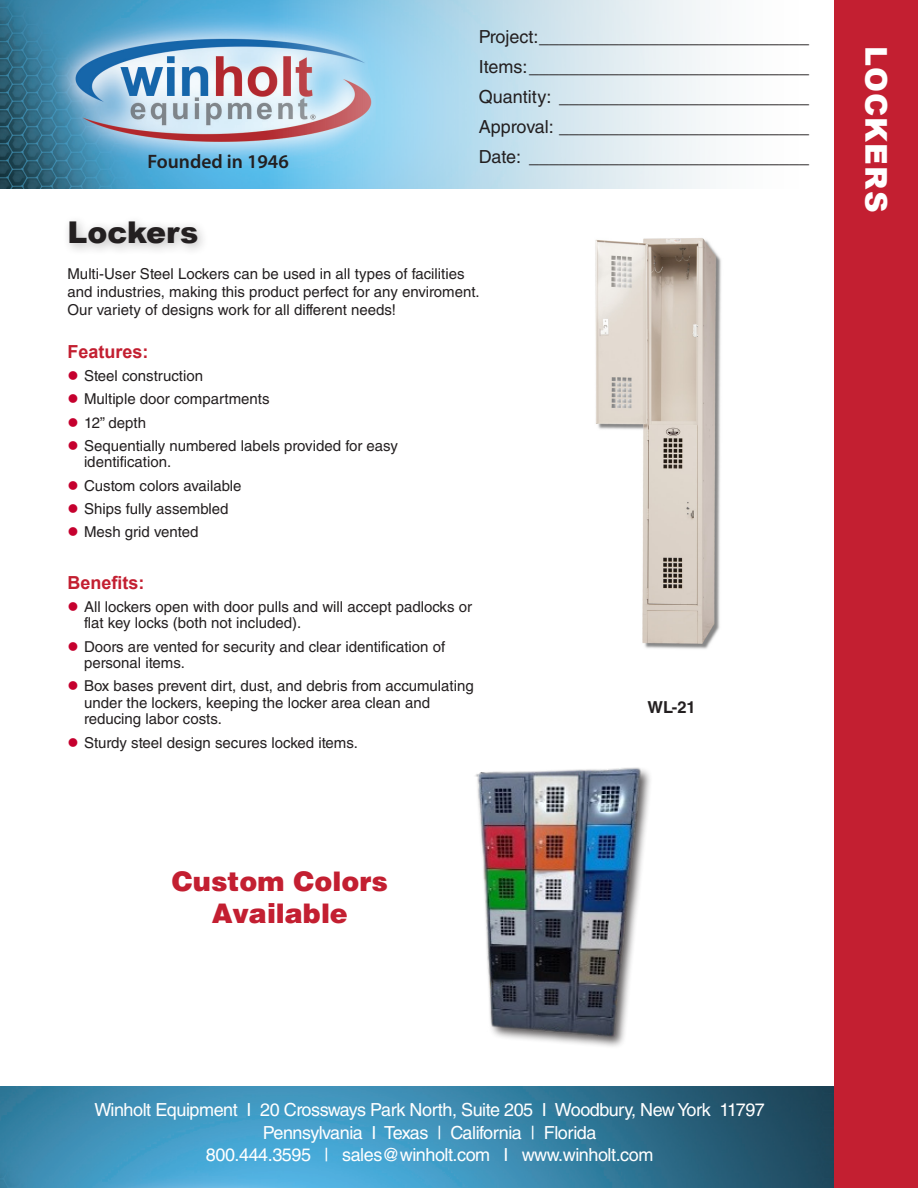
<style>
.page{position:relative;width:918px;height:1188px;background:#fff}
.page>*{position:absolute;margin:0;border:0;box-sizing:border-box;transform-origin:0 0}
.Sidebar_Titles_FL{font:900 30px "Arial";letter-spacing:.035em;color:#fff}
.Subtitles_Product_Names{font:900 30px "Arial";color:#231f20}
.Subhead{font:900 27px/32.4px "Helvetica LT Std";color:#c31f31;text-align:center}
.t1{font:600 19.5px "Myriad Pro";color:#231f20}
.Lined_copy_at_top{font:18px "Helvetica LT Std";color:#231f20}
.t2{font:18px/22.5px "Helvetica LT Std";letter-spacing:-.025em;color:#fff;text-align:center}
.Product_descriptor{font:700 18px "Arial";color:#c31f31}
.Subhead-2{font:700 18px "Arial";color:#c31f31}
.Photo_Caption{font:700 16.5px "Helvetica LT Std";color:#231f20}
.Product_descriptor-2{font:15px/16.5px "Helvetica LT Std";color:#231f20}
.s1{color:#c5002e}
</style>
<div class="page">
<img style="left:0;top:1087px;width:834px;height:101px">
<div style="left:834px;top:0;width:84px;height:1188px;background:#c31f31"></div>
<img style="left:0;top:0;width:710px;height:189px">
<div style="left:62px;top:214px;width:148px;height:42px;background:#231f20;opacity:.3"></div>
<img style="left:475px;top:767px;width:175px;height:280px">
<img style="left:595px;top:238px;width:126px;height:411px">
<h3 class="t1" style="left:147px;top:149px;width:143px">Founded in 1946</h3>
<p class="Subtitles_Product_Names" style="left:68px;top:210px;width:132px">Lockers</p>
<p class="Lined_copy_at_top" style="left:479px;top:26px;width:332px">Project:___________________________</p>
<p class="Lined_copy_at_top" style="left:479px;top:56px;width:332px">Items:____________________________</p>
<p class="Lined_copy_at_top" style="left:479px;top:86px;width:332px">Quantity: _________________________</p>
<p class="Lined_copy_at_top" style="left:479px;top:116px;width:332px">Approval: _________________________</p>
<p class="Lined_copy_at_top" style="left:479px;top:146px;width:332px">Date: ____________________________</p>
<p class="Product_descriptor-2" style="left:68px;top:264px;width:414px;line-height:18px">Multi-User Steel Lockers can be used in all types of facilities and industries, making this product perfect for any enviroment.<br>Our variety of designs work for all different needs!</p>
<p class="Product_descriptor" style="left:68px;top:339px;width:83px">Features:</p>
<p class="Product_descriptor-2" style="left:68px;top:368px;width:137px"><span class="s1">●</span> Steel construction</p>
<p class="Product_descriptor-2" style="left:68px;top:391px;width:204px"><span class="s1">●</span> Multiple door compartments</p>
<p class="Product_descriptor-2" style="left:68px;top:414px;width:80px"><span class="s1">●</span> 12” depth</p>
<p class="Product_descriptor-2" style="left:84px;top:437px;width:315px;text-indent:-16px"><span class="s1">●</span> Sequentially numbered labels provided for easy identification.</p>
<p class="Product_descriptor-2" style="left:68px;top:477px;width:176px"><span class="s1">●</span> Custom colors available</p>
<p class="Product_descriptor-2" style="left:68px;top:500px;width:162px"><span class="s1">●</span> Ships fully assembled</p>
<p class="Product_descriptor-2" style="left:68px;top:524px;width:132px"><span class="s1">●</span> Mesh grid vented</p>
<p class="Subhead-2" style="left:68px;top:570px;width:79px">Benefits:</p>
<p class="Product_descriptor-2" style="left:84px;top:598px;width:390px;text-indent:-16px"><span class="s1">●</span> All lockers open with door pulls and will accept padlocks or flat key locks (both not included).</p>
<p class="Product_descriptor-2" style="left:84px;top:638px;width:363px;text-indent:-16px"><span class="s1">●</span> Doors are vented for security and clear identification of personal items.</p>
<p class="Product_descriptor-2" style="left:84px;top:678px;width:391px;text-indent:-16px"><span class="s1">●</span> Box bases prevent dirt, dust, and debris from accumulating under the lockers, keeping the locker area clean and reducing labor costs.</p>
<p class="Product_descriptor-2" style="left:68px;top:734px;width:292px"><span class="s1">●</span> Sturdy steel design secures locked items.</p>
<p class="Subhead" style="left:172px;top:865px;width:217px">Custom Colors<br>Available</p>
<p class="Photo_Caption" style="left:648px;top:697px;width:50px">WL-21</p>
<p class="Sidebar_Titles_FL" style="left:898px;top:46px;width:167px;rotate:90deg">LOCKERS</p>
<p class="t2" style="left:94px;top:1099px;width:672px">Winholt Equipment I 20 Crossways Park North, Suite 205 I Woodbury, New York 11797<br>Pennsylvania I Texas | California | Florida<br>800.444.3595 | sales@winholt.com I www.winholt.com</p>
</div>
